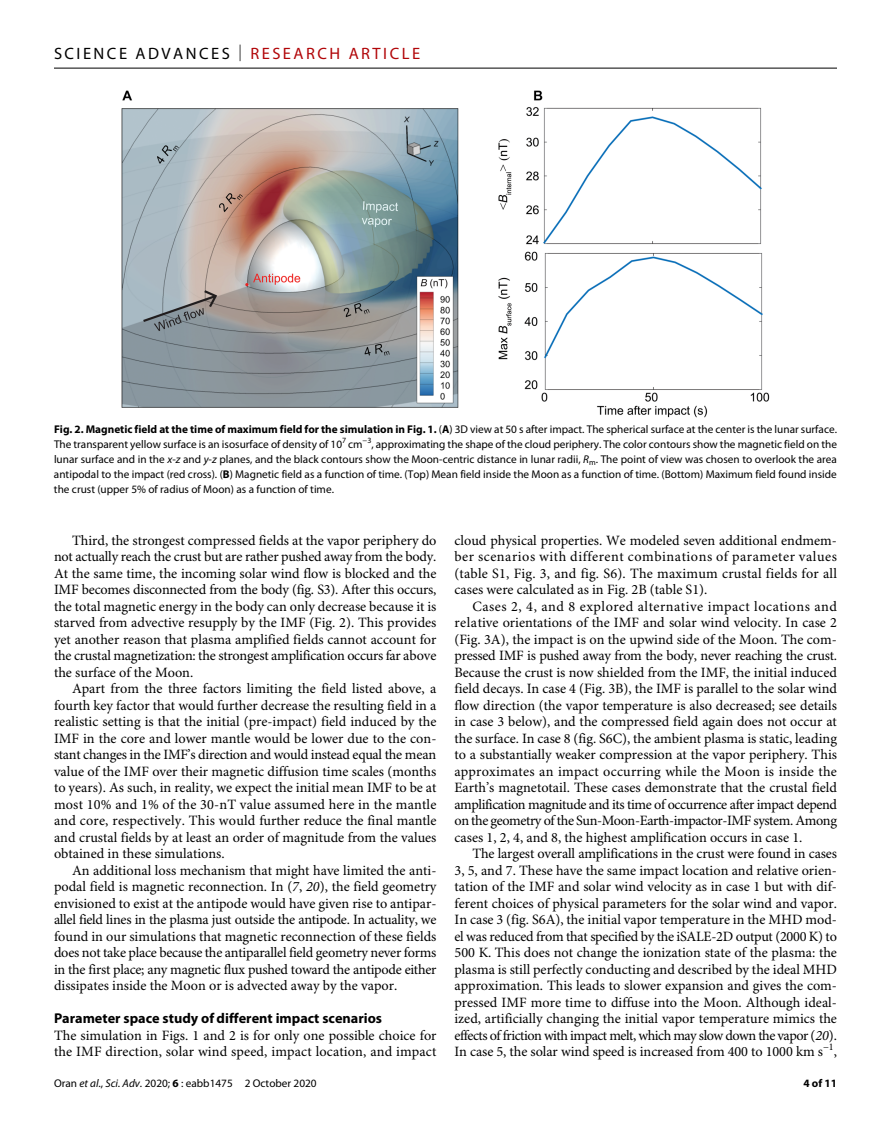
<style>
.page{position:relative;width:891px;height:1134px;background:#fff}
.page>*{position:absolute;margin:0;border:0;box-sizing:border-box;transform-origin:0 0}
.t1{font:16.5px "Myriad Pro";letter-spacing:.15em;color:#000}
.t2{font:14.25px/16.5px "Minion Pro";color:#000;text-align:justify}
.t3{font:700 14.25px "Myriad Pro";color:#000}
.t4{font:11.25px/15px "Myriad Pro";color:#000;text-align:justify}
.t5{font:700 11.25px "Myriad Pro";color:#000}
.t6{font:10.05px "Minion Pro";color:#000}
.s1{font-weight:300}
.s2{color:#b10508}
.s3{font-weight:700}
.s4{font-style:italic}
.s5{font-size:14.25px}
</style>
<div class="page">
<hr style="left:54px;top:68px;width:783px;height:1px;background:#000">
<img style="left:122px;top:90px;width:648px;height:327px">
<p class="t1" style="left:54px;top:40px;width:368px">SCIENCE ADVANCES <span class="s1">|</span> <span class="s2">RESEARCH ARTICLE</span></p>
<p class="t4" style="left:54px;top:422px;width:785px"><span class="s3">Fig. 2. Magnetic field at the time of maximum field for the simulation in Fig. 1.</span> (<span class="s3">A</span>) 3D view at 50 s after impact. The spherical surface at the center is the lunar surface.<br>The transparent yellow surface is an isosurface of density of 10<sup>7</sup> cm<sup>−3</sup>, approximating the shape of the cloud periphery. The color contours show the magnetic field on the lunar surface and in the <span class="s4">x</span>-<span class="s4">z</span> and <span class="s4">y</span>-<span class="s4">z</span> planes, and the black contours show the Moon-centric distance in lunar radii, <span class="s4">R</span><sub>m</sub>. The point of view was chosen to overlook the area antipodal to the impact (red cross). (<span class="s3">B</span>) Magnetic field as a function of time. (Top) Mean field inside the Moon as a function of time. (Bottom) Maximum field found inside the crust (upper 5% of radius of Moon) as a function of time.</p>
<p class="t2" style="left:54px;top:533px;width:384px;text-indent:18px">Third, the strongest compressed fields at the vapor periphery do not actually reach the crust but are rather pushed away from the body.<br>At the same time, the incoming solar wind flow is blocked and the IMF becomes disconnected from the body (fig. S3). After this occurs, the total magnetic energy in the body can only decrease because it is starved from advective resupply by the IMF (Fig. 2). This provides yet another reason that plasma amplified fields cannot account for the crustal magnetization: the strongest amplification occurs far above the surface of the Moon.</p>
<p class="t2" style="left:54px;top:682px;width:384px;text-indent:18px">Apart from the three factors limiting the field listed above, a fourth key factor that would further decrease the resulting field in a realistic setting is that the initial (pre-impact) field induced by the IMF in the core and lower mantle would be lower due to the con&shy;stant changes in the IMF’s direction and would instead equal the mean value of the IMF over their magnetic diffusion time scales (months to years). As such, in reality, we expect the initial mean IMF to be at most 10% and 1% of the 30-nT value assumed here in the mantle and core, respectively. This would further reduce the final mantle and crustal fields by at least an order of magnitude from the values obtained in these simulations.</p>
<p class="t2" style="left:54px;top:863px;width:384px;text-indent:18px">An additional loss mechanism that might have limited the anti&shy;podal field is magnetic reconnection. In (<span class="s4">7</span>, <span class="s4">20</span>), the field geometry envisioned to exist at the antipode would have given rise to antipar&shy;allel field lines in the plasma just outside the antipode. In actuality, we found in our simulations that magnetic reconnection of these fields does not take place because the antiparallel field geometry never forms in the first place; any magnetic flux pushed toward the antipode either dissipates inside the Moon or is advected away by the vapor.</p>
<p class="t3" style="left:54px;top:1007px;width:330px">Parameter space study of different impact scenarios</p>
<p class="t2" style="left:54px;top:1028px;width:384px">The simulation in Figs. 1 and 2 is for only one possible choice for the IMF direction, solar wind speed, impact location, and impact</p>
<p class="t4" style="left:54px;top:1076px;width:264px">Oran <span class="s4">et al</span>., <span class="s4">Sci. Adv.</span> 2020; <span class="s3">6</span> : eabb1475 2 October 2020</p>
<p class="t2" style="left:454px;top:533px;width:384px">cloud physical properties. We modeled seven additional endmem&shy;ber scenarios with different combinations of parameter values (table S1, Fig. 3, and fig. S6). The maximum crustal fields for all cases were calculated as in Fig. 2B (table S1).</p>
<p class="t2" style="left:454px;top:599px;width:384px;text-indent:18px">Cases 2, 4, and 8 explored alternative impact locations and relative orientations of the IMF and solar wind velocity. In case 2 (Fig. 3A), the impact is on the upwind side of the Moon. The com&shy;pressed IMF is pushed away from the body, never reaching the crust.<br>Because the crust is now shielded from the IMF, the initial induced field decays. In case 4 (Fig. 3B), the IMF is parallel to the solar wind flow direction (the vapor temperature is also decreased; see details in case 3 below), and the compressed field again does not occur at the surface. In case 8 (fig. S6C), the ambient plasma is static, leading to a substantially weaker compression at the vapor periphery. This approximates an impact occurring while the Moon is inside the Earth’s magnetotail. These cases demonstrate that the crustal field amplification magnitude and its time of occurrence after impact depend on the geometry of the Sun-Moon-Earth-impactor-IMF system. Among cases 1, 2, 4, and 8, the highest amplification occurs in case 1.</p>
<p class="t2" style="left:454px;top:847px;width:384px;text-indent:18px">The largest overall amplifications in the crust were found in cases 3, 5, and 7. These have the same impact location and relative orien&shy;tation of the IMF and solar wind velocity as in case 1 but with dif&shy;ferent choices of physical parameters for the solar wind and vapor.<br>In case 3 (fig. S6A), the initial vapor temperature in the MHD mod&shy;el was reduced from that specified by the iSALE-2D output (2000 K) to 500 K. This does not change the ionization state of the plasma: the plasma is still perfectly conducting and described by the ideal MHD approximation. This leads to slower expansion and gives the com&shy;pressed IMF more time to diffuse into the Moon. Although ideal&shy;ized, artificially changing the initial vapor temperature mimics the effects of friction with impact melt, which may slow down the vapor (<span class="s4">20</span>).<br>In case 5, the solar wind speed is increased from 400 to 1000 km s</p>
<p class="t6" style="left:823px;top:1040px;width:15px">−1<span class="s5">,</span></p>
<p class="t5" style="left:803px;top:1074px;width:35px">4 of 11</p>
</div>
